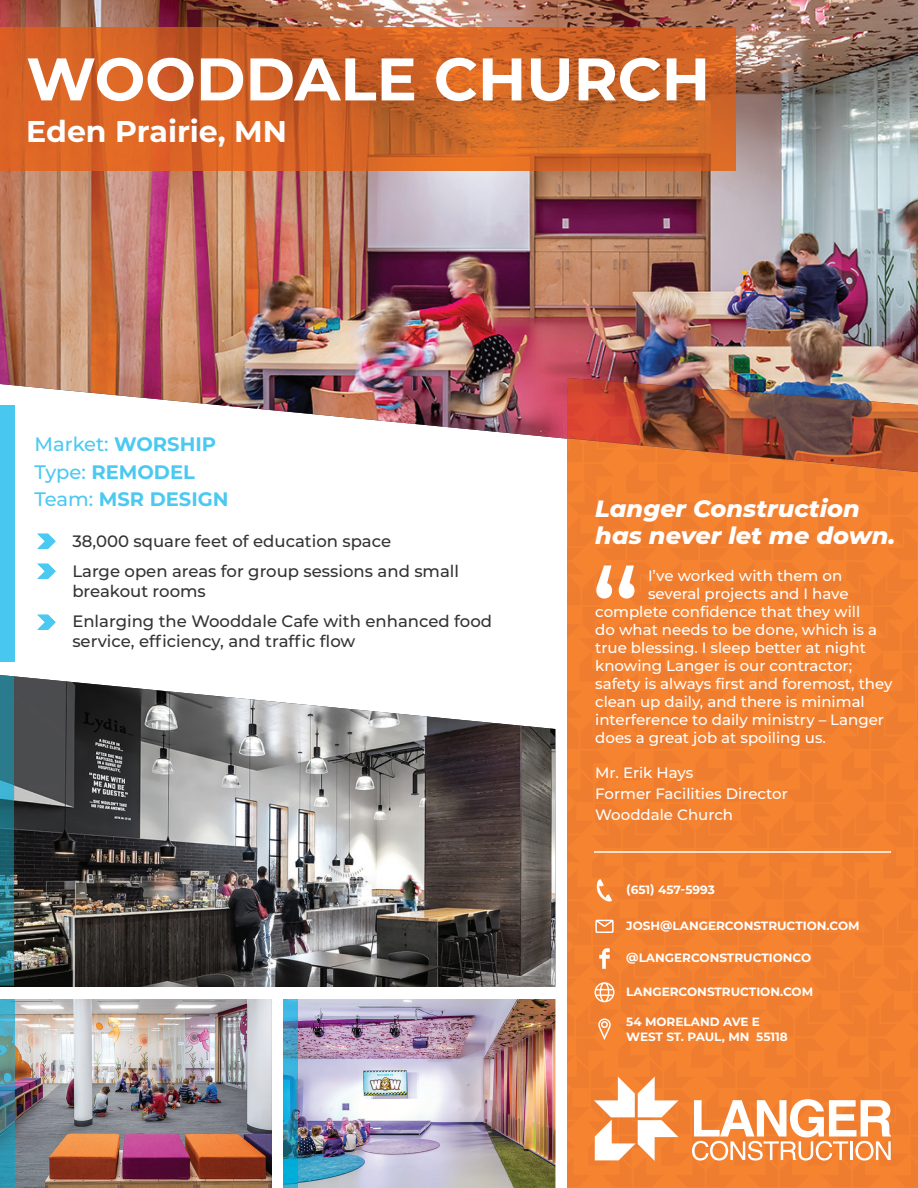
<style>
.page{position:relative;width:918px;height:1188px;background:#fff}
.page>*{position:absolute;margin:0;border:0;box-sizing:border-box;transform-origin:0 0}
.t1{font:100 60px "Montserrat";color:#fff}
.t2{font:700 30px "Montserrat";color:#fff}
.t3{font:italic 800 24px/27px "Montserrat";color:#fff}
.t4{font:100 19.5px/27.8px "Montserrat";color:#4bc9f1}
.t5{font:500 16.5px/19.5px "Montserrat";color:#323332}
.t6{font:100 15px "Montserrat";color:#fff}
.t7{font:500 15px/21px "Montserrat";color:#fff}
.t8{font:700 12px/15px "Montserrat";color:#fff}
</style>
<div class="page">
<img style="left:0;top:676px;width:555px;height:311px">
<img style="left:298px;top:999px;width:257px;height:189px">
<img style="left:14px;top:999px;width:258px;height:189px">
<img style="left:0;top:0;width:918px;height:439px">
<img style="left:0;top:27px;width:735px;height:144px">
<img style="left:567px;top:378px;width:351px;height:60px">
<div style="left:567px;top:472px;width:301px;height:716px;background:#f28030"></div>
<div style="left:868px;top:472px;width:50px;height:716px;background:#f38130"></div>
<img style="left:567px;top:438px;width:351px;height:34px">
<img style="left:284px;top:999px;width:14px;height:189px">
<img style="left:0;top:999px;width:14px;height:189px">
<img style="left:0;top:675px;width:14px;height:311px">
<div style="left:0;top:405px;width:14px;height:257px;background:#48c8f0"></div>
<svg style="left:692px;top:1099px;width:199px;height:62px"></svg>
<svg style="left:594px;top:1077px;width:85px;height:84px"></svg>
<svg style="left:599px;top:948px;width:11px;height:21px"></svg>
<svg style="left:595px;top:920px;width:19px;height:13px"></svg>
<svg style="left:595px;top:982px;width:19px;height:20px"></svg>
<svg style="left:596px;top:879px;width:16px;height:23px"></svg>
<svg style="left:598px;top:1018px;width:13px;height:22px"></svg>
<hr style="left:594px;top:851px;width:297px;height:2px;background:#fff">
<svg style="left:37px;top:534px;width:19px;height:15px"></svg>
<svg style="left:596px;top:565px;width:39px;height:34px"></svg>
<svg style="left:37px;top:564px;width:19px;height:15px"></svg>
<svg style="left:37px;top:615px;width:19px;height:15px"></svg>
<h1 class="t1" style="left:26px;top:39px;width:685px">WOODDALE CHURCH</h1>
<h2 class="t2" style="left:26px;top:110px;width:262px">Eden Prairie, MN</h2>
<h3 class="t4" style="left:35px;top:430px;width:195px">Market: WORSHIP<br>Type: REMODEL<br>Team: MSR DESIGN</h3>
<p class="t5" style="left:45px;top:531px;width:347px">• 38,000 square feet of education space</p>
<p class="t5" style="left:72px;top:561px;width:388px;text-indent:-27px">• Large open areas for group sessions and small breakout rooms</p>
<p class="t5" style="left:72px;top:611px;width:421px;text-indent:-27px">• Enlarging the Wooddale Cafe with enhanced food service, efficiency, and traffic flow</p>
<h3 class="t3" style="left:595px;top:494px;width:302px">Langer Construction has never let me down.</h3>
<p class="t6" style="left:648px;top:566px;width:196px">I’ve worked with them on</p>
<p class="t6" style="left:648px;top:584px;width:202px">several projects and I have</p>
<p class="t6" style="left:595px;top:602px;width:267px">complete confidence that they will</p>
<p class="t6" style="left:595px;top:620px;width:283px">do what needs to be done, which is a</p>
<p class="t6" style="left:595px;top:638px;width:272px">true blessing. I sleep better at night</p>
<p class="t6" style="left:595px;top:656px;width:258px">knowing Langer is our contractor;</p>
<p class="t6" style="left:595px;top:674px;width:299px">safety is always first and foremost, they</p>
<p class="t6" style="left:595px;top:692px;width:271px">clean up daily, and there is minimal</p>
<p class="t6" style="left:595px;top:710px;width:290px">interference to daily ministry – Langer</p>
<p class="t6" style="left:595px;top:728px;width:232px">does a great job at spoiling us.</p>
<p class="t7" style="left:595px;top:761px;width:194px">Mr. Erik Hays<br>Former Facilities Director<br>Wooddale Church</p>
<p class="t8" style="left:626px;top:882px;width:90px">(651) 457-5993</p>
<p class="t8" style="left:626px;top:917px;width:235px">JOSH@LANGERCONSTRUCTION.COM</p>
<p class="t8" style="left:626px;top:950px;width:187px">@LANGERCONSTRUCTIONCO</p>
<p class="t8" style="left:626px;top:984px;width:188px">LANGERCONSTRUCTION.COM</p>
<p class="t8" style="left:626px;top:1014px;width:163px">54 MORELAND AVE E<br>WEST ST. PAUL, MN 55118</p>
</div>
